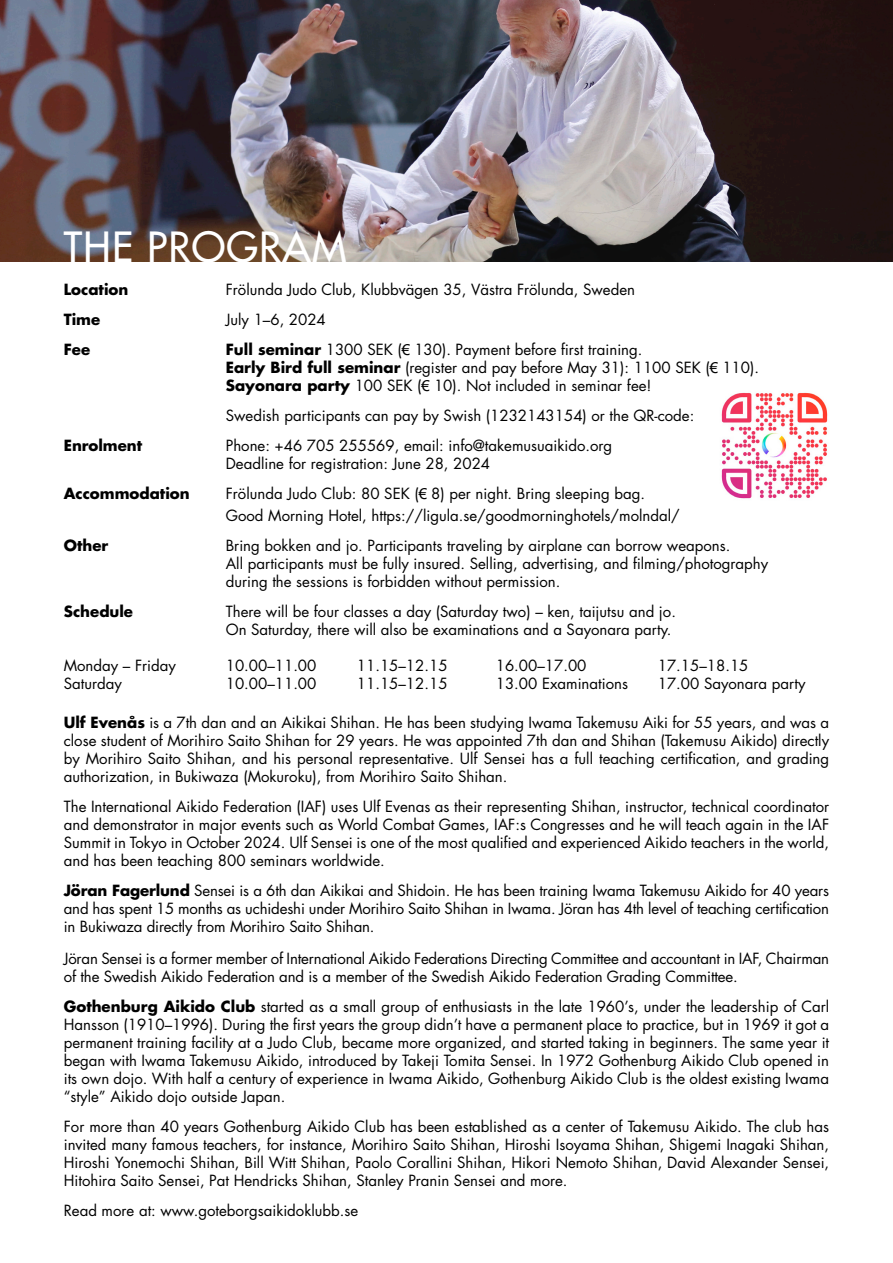
<style>
.page{position:relative;width:893px;height:1263px;background:#fff}
.page>*{position:absolute;margin:0;border:0;box-sizing:border-box;transform-origin:0 0}
.t1{font:40.5px "Futura";letter-spacing:.03em;color:#fff}
.t2{font:15px/18px "Futura";color:#000}
.t3{font:700 15px "Futura";color:#000}
.s1{font-weight:700}
.s2{font-family:"Arial"}
</style>
<div class="page">
<img style="left:0;top:0;width:893px;height:261px">
<h1 class="t1" style="left:64px;top:222px;width:284px">THE PROGRAM</h1>
<p class="t3" style="left:64px;top:279px;width:66px">Location</p>
<p class="t2" style="left:226px;top:280px;width:411px">Frölunda Judo Club, Klubbvägen 35, Västra Frölunda, Sweden</p>
<p class="t3" style="left:64px;top:309px;width:38px">Time</p>
<p class="t2" style="left:226px;top:310px;width:102px">July 1–6, 2024</p>
<p class="t3" style="left:64px;top:339px;width:28px">Fee</p>
<p class="t2" style="left:226px;top:340px;width:535px"><span class="s1">Full seminar</span> 1300 SEK (<span class="s2">€</span> 130). Payment before first training.<br><span class="s1">Early Bird full seminar</span> (register and pay before May 31): 1100 SEK (<span class="s2">€</span> 110).<br><span class="s1">Sayonara party</span> 100 SEK (<span class="s2">€</span> 10). Not included in seminar fee!</p>
<p class="t2" style="left:226px;top:406px;width:470px">Swedish participants can pay by Swish (1232143154) or the QR-code:</p>
<p class="t3" style="left:64px;top:435px;width:80px">Enrolment</p>
<p class="t2" style="left:226px;top:436px;width:388px">Phone: +46 705 255569, email: info@takemusuaikido.org<br>Deadline for registration: June 28, 2024</p>
<p class="t3" style="left:64px;top:483px;width:127px">Accommodation</p>
<p class="t2" style="left:226px;top:482px;width:455px;line-height:22.5px">Frölunda Judo Club: 80 SEK (<span class="s2">€</span> 8) per night. Bring sleeping bag.<br>Good Morning Hotel, https://ligula.se/goodmorninghotels/molndal/</p>
<p class="t3" style="left:64px;top:536px;width:46px">Other</p>
<p class="t2" style="left:226px;top:537px;width:544px">Bring bokken and jo. Participants traveling by airplane can borrow weapons.<br>All participants must be fully insured. Selling, advertising, and filming/photography during the sessions is forbidden without permission.</p>
<p class="t3" style="left:64px;top:602px;width:71px">Schedule</p>
<p class="t2" style="left:226px;top:603px;width:452px">There will be four classes a day (Saturday two) – ken, taijutsu and jo.<br>On Saturday, there will also be examinations and a Sayonara party.</p>
<p class="t2" style="left:64px;top:657px;width:114px">Monday – Friday</p>
<p class="t2" style="left:226px;top:657px;width:92px">10.00–11.00</p>
<p class="t2" style="left:357px;top:657px;width:92px">11.15–12.15</p>
<p class="t2" style="left:496px;top:657px;width:92px">16.00–17.00</p>
<p class="t2" style="left:658px;top:657px;width:92px">17.15–18.15</p>
<p class="t2" style="left:64px;top:675px;width:60px">Saturday</p>
<p class="t2" style="left:226px;top:675px;width:92px">10.00–11.00</p>
<p class="t2" style="left:357px;top:675px;width:92px">11.15–12.15</p>
<p class="t2" style="left:496px;top:675px;width:134px">13.00 Examinations</p>
<p class="t2" style="left:658px;top:675px;width:149px">17.00 Sayonara party</p>
<p class="t2" style="left:64px;top:714px;width:767px;text-align:justify"><span class="s1">Ulf Evenås</span> is a 7th dan and an Aikikai Shihan. He has been studying Iwama Takemusu Aiki for 55 years, and was a close student of Morihiro Saito Shihan for 29 years. He was appointed 7th dan and Shihan (Takemusu Aikido) directly by Morihiro Saito Shihan, and his personal representative. Ulf Sensei has a full teaching certification, and grading authorization, in Bukiwaza (Mokuroku), from Morihiro Saito Shihan.</p>
<p class="t2" style="left:64px;top:798px;width:767px;text-align:justify">The International Aikido Federation (IAF) uses Ulf Evenas as their representing Shihan, instructor, technical coordinator and demonstrator in major events such as World Combat Games, IAF:s Congresses and he will teach again in the IAF Summit in Tokyo in October 2024. Ulf Sensei is one of the most qualified and experienced Aikido teachers in the world, and has been teaching 800 seminars worldwide.</p>
<p class="t2" style="left:64px;top:882px;width:767px;text-align:justify"><span class="s1">Jöran Fagerlund</span> Sensei is a 6th dan Aikikai and Shidoin. He has been training Iwama Takemusu Aikido for 40 years and has spent 15 months as uchideshi under Morihiro Saito Shihan in Iwama. Jöran has 4th level of teaching certification in Bukiwaza directly from Morihiro Saito Shihan.</p>
<p class="t2" style="left:64px;top:949px;width:767px">Jöran Sensei is a former member of International Aikido Federations Directing Committee and accountant in IAF, Chairman of the Swedish Aikido Federation and is a member of the Swedish Aikido Federation Grading Committee.</p>
<p class="t2" style="left:64px;top:997px;width:767px;text-align:justify"><span class="s1">Gothenburg Aikido Club</span> started as a small group of enthusiasts in the late 1960’s, under the leadership of Carl Hansson (1910–1996). During the first years the group didn’t have a permanent place to practice, but in 1969 it got a permanent training facility at a Judo Club, became more organized, and started taking in beginners. The same year it began with Iwama Takemusu Aikido, introduced by Takeji Tomita Sensei. In 1972 Gothenburg Aikido Club opened in its own dojo. With half a century of experience in Iwama Aikido, Gothenburg Aikido Club is the oldest existing Iwama “style” Aikido dojo outside Japan.</p>
<p class="t2" style="left:64px;top:1117px;width:767px;text-align:justify">For more than 40 years Gothenburg Aikido Club has been established as a center of Takemusu Aikido. The club has invited many famous teachers, for instance, Morihiro Saito Shihan, Hiroshi Isoyama Shihan, Shigemi Inagaki Shihan, Hiroshi Yonemochi Shihan, Bill Witt Shihan, Paolo Corallini Shihan, Hikori Nemoto Shihan, David Alexander Sensei, Hitohira Saito Sensei, Pat Hendricks Shihan, Stanley Pranin Sensei and more.</p>
<p class="t2" style="left:64px;top:1201px;width:296px">Read more at: www.goteborgsaikidoklubb.se</p>
</div>
